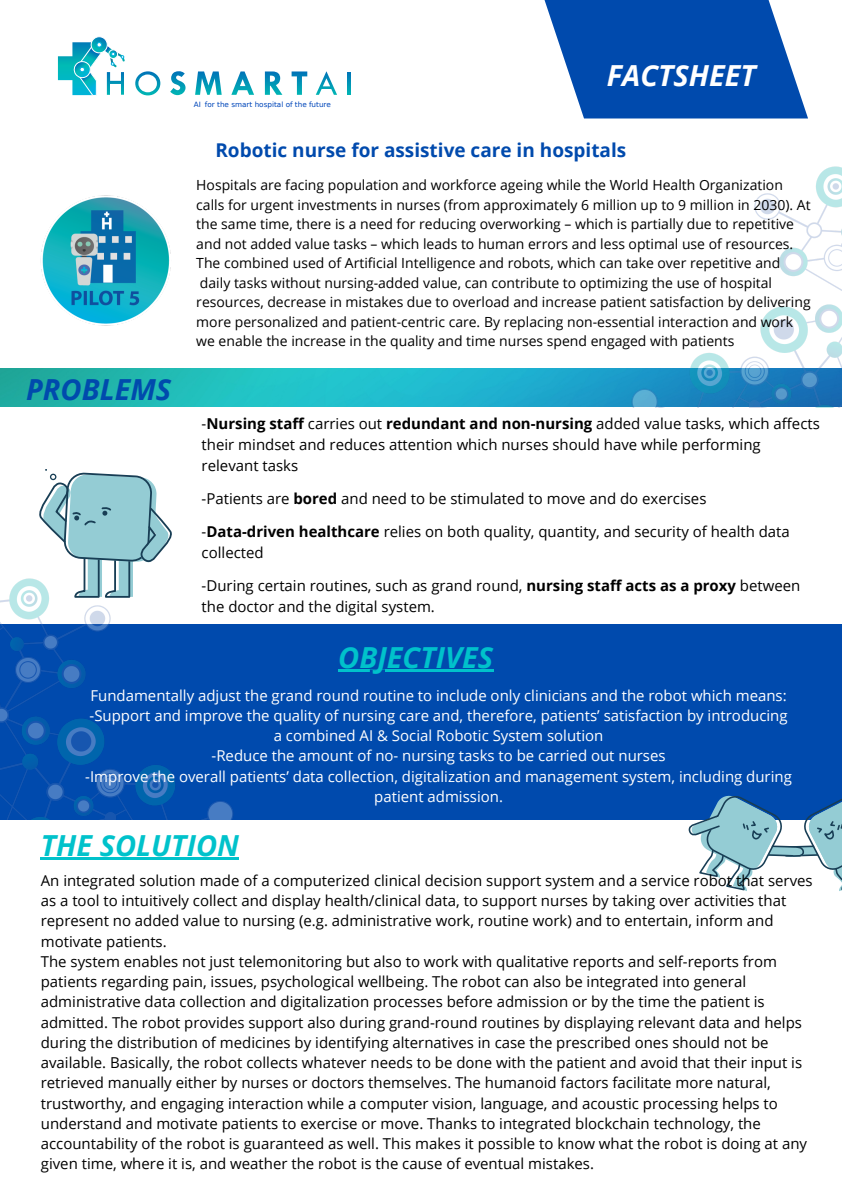
<style>
.page{position:relative;width:842px;height:1191px;background:#fff}
.page>*{position:absolute;margin:0;border:0;box-sizing:border-box;transform-origin:0 0}
.t1{font:italic 700 29px "Open Sans";color:#00c2cb}
.t2{font:italic 700 29px "Open Sans";color:#fff}
.t3{font:italic 700 29px "Open Sans";color:#004aad}
.t4{font:700 19px "Open Sans";color:#004aad}
.t5{font:15px/20.2px "Open Sans";color:#000}
.t6{font:15px/20.2px "Open Sans";color:#fff;text-align:center}
.t7{font:14px/19.5px "Open Sans";color:#000}
.t8{font:7.2px "DejaVu Sans";color:#0047ba}
.s1{font-weight:700}
</style>
<div class="page">
<div style="left:0;top:624px;width:842px;height:195px;background:#004aad"></div>
<img style="left:0;top:369px;width:612px;height:37px">
<img style="left:612px;top:118px;width:230px;height:289px">
<img style="left:0;top:578px;width:233px;height:241px">
<svg style="left:135px;top:71px;width:25px;height:24px"></svg>
<svg style="left:170px;top:71px;width:16px;height:24px"></svg>
<svg style="left:195px;top:71px;width:27px;height:24px"></svg>
<svg style="left:231px;top:71px;width:23px;height:24px"></svg>
<svg style="left:265px;top:71px;width:17px;height:24px"></svg>
<svg style="left:292px;top:71px;width:15px;height:24px"></svg>
<svg style="left:316px;top:71px;width:21px;height:24px"></svg>
<svg style="left:58px;top:36px;width:67px;height:60px"></svg>
<svg style="left:544px;top:0;width:264px;height:118px;fill:#004aad"></svg>
<svg style="left:36px;top:469px;width:139px;height:129px"></svg>
<svg style="left:686px;top:795px;width:156px;height:96px"></svg>
<img style="left:41px;top:195px;width:130px;height:130px">
<hr style="left:338px;top:669px;width:155px;height:3px;background:#00c2cb">
<hr style="left:41px;top:857px;width:198px;height:3px;background:#00c2cb">
<p class="t8" style="left:194px;top:101px;width:139px">AI for the smart hospital of the future</p>
<h1 class="t2" style="left:607px;top:55px;width:151px">FACTSHEET</h1>
<p class="t4" style="left:215px;top:137px;width:412px">Robotic nurse for assistive care in hospitals</p>
<h1 class="t3" style="left:26px;top:369px;width:147px">PROBLEMS</h1>
<p class="t7" style="left:196px;top:175px;width:616px">Hospitals are facing population and workforce ageing while the World Health Organization calls for urgent investments in nurses (from approximately 6 million up to 9 million in 2030). At the same time, there is a need for reducing overworking – which is partially due to repetitive and not added value tasks – which leads to human errors and less optimal use of resources.<br>The combined used of Artificial Intelligence and robots, which can take over repetitive and daily tasks without nursing-added value, can contribute to optimizing the use of hospital resources, decrease in mistakes due to overload and increase patient satisfaction by delivering more personalized and patient-centric care. By replacing non-essential interaction and work we enable the increase in the quality and time nurses spend engaged with patients</p>
<p class="t5" style="left:202px;top:413px;width:620px;line-height:20.9px">-<span class="s1">Nursing staff</span> carries out <span class="s1">redundant and non-nursing</span> added value tasks, which affects their mindset and reduces attention which nurses should have while performing relevant tasks</p>
<p class="t5" style="left:202px;top:481px;width:590px;line-height:32.9px">-Patients are <span class="s1">bored</span> and need to be stimulated to move and do exercises -<span class="s1">Data-driven healthcare</span> relies on both quality, quantity, and security of health data</p>
<p class="t5" style="left:202px;top:535px;width:600px;line-height:32.9px">collected<br>-During certain routines, such as grand round, <span class="s1">nursing staff acts as a proxy</span> between</p>
<p class="t5" style="left:202px;top:595px;width:235px">the doctor and the digital system.</p>
<h1 class="t1" style="left:338px;top:637px;width:157px">OBJECTIVES</h1>
<p class="t6" style="left:85px;top:684px;width:708px">Fundamentally adjust the grand round routine to include only clinicians and the robot which means: -Support and improve the quality of nursing care and, therefore, patients’ satisfaction by introducing a combined AI &amp; Social Robotic System solution<br>-Reduce the amount of no- nursing tasks to be carried out nurses<br>-Improve the overall patients’ data collection, digitalization and management system, including during patient admission.</p>
<h1 class="t1" style="left:41px;top:825px;width:200px">THE SOLUTION</h1>
<p class="t5" style="left:41px;top:869px;width:773px">An integrated solution made of a computerized clinical decision support system and a service robot that serves as a tool to intuitively collect and display health/clinical data, to support nurses by taking over activities that represent no added value to nursing (e.g. administrative work, routine work) and to entertain, inform and motivate patients.<br>The system enables not just telemonitoring but also to work with qualitative reports and self-reports from patients regarding pain, issues, psychological wellbeing. The robot can also be integrated into general administrative data collection and digitalization processes before admission or by the time the patient is admitted. The robot provides support also during grand-round routines by displaying relevant data and helps during the distribution of medicines by identifying alternatives in case the prescribed ones should not be available. Basically, the robot collects whatever needs to be done with the patient and avoid that their input is retrieved manually either by nurses or doctors themselves. The humanoid factors facilitate more natural, trustworthy, and engaging interaction while a computer vision, language, and acoustic processing helps to understand and motivate patients to exercise or move. Thanks to integrated blockchain technology, the accountability of the robot is guaranteed as well. This makes it possible to know what the robot is doing at any given time, where it is, and weather the robot is the cause of eventual mistakes.</p>
</div>
